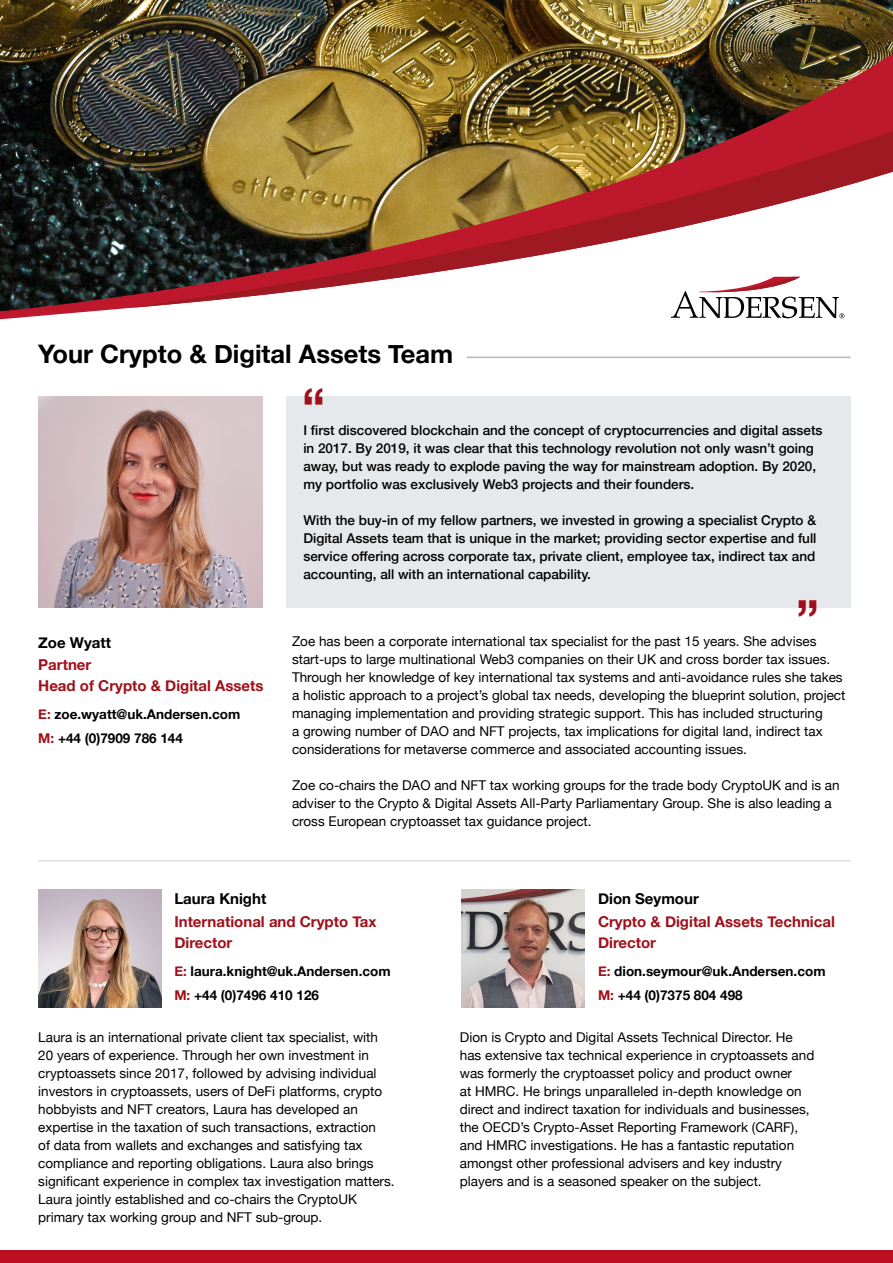
<style>
.page{position:relative;width:893px;height:1263px;background:#fff}
.page>*{position:absolute;margin:0;border:0;box-sizing:border-box;transform-origin:0 0}
.t1{font:700 49.65px "Helvetica Neue";color:#a0101a}
.t2{font:700 25.5px "Helvetica Neue";color:#000}
.t3{font:700 15px/21px "Helvetica Neue";color:#a0101a}
.t4{font:700 15px "Helvetica Neue";color:#000}
.t5{font:13.5px/18px "Helvetica Neue";color:#000}
.t6{font:500 13.5px/18px "Helvetica Neue";color:#000}
.t7{font:700 13.5px/24px "Helvetica Neue";color:#000}
.s1{color:#a0101a}
</style>
<div class="page">
<img style="left:0;top:0;width:893px;height:15px">
<div style="left:286px;top:396px;width:564px;height:122px;background:#e6e9eb"></div>
<div style="left:286px;top:486px;width:564px;height:122px;background:#e6e9eb"></div>
<hr style="left:467px;top:357px;width:383px;height:1px;background:#b0b8bf">
<img style="left:0;top:15px;width:845px;height:305px">
<img style="left:130px;top:15px;width:763px;height:293px">
<img style="left:38px;top:890px;width:123px;height:117px">
<img style="left:38px;top:397px;width:224px;height:211px">
<hr style="left:38px;top:860px;width:812px;height:1px;background:#dedede">
<div style="left:0;top:1250px;width:893px;height:13px;background:#bd0d20"></div>
<img style="left:462px;top:890px;width:123px;height:117px">
<svg style="left:671px;top:277px;width:173px;height:41px"></svg>
<h2 class="t2" style="left:38px;top:333px;width:417px">Your Crypto &amp; Digital Assets Team</h2>
<h1 class="t1" style="left:302px;top:367px;width:25px">“</h1>
<p class="t6" style="left:303px;top:420px;width:521px">I first discovered blockchain and the concept of cryptocurrencies and digital assets in 2017. By 2019, it was clear that this technology revolution not only wasn’t going away, but was ready to explode paving the way for mainstream adoption. By 2020, my portfolio was exclusively Web3 projects and their founders.</p>
<p class="t6" style="left:303px;top:510px;width:515px;text-align:justify">With the buy-in of my fellow partners, we invested in growing a specialist Crypto &amp; Digital Assets team that is unique in the market; providing sector expertise and full service offering across corporate tax, private client, employee tax, indirect tax and accounting, all with an international capability.</p>
<p class="t4" style="left:38px;top:630px;width:74px">Zoe Wyatt</p>
<p class="t3" style="left:38px;top:654px;width:227px">Partner<br>Head of Crypto &amp; Digital Assets</p>
<p class="t7" style="left:38px;top:703px;width:204px"><span class="s1">E:</span> zoe.wyatt@uk.Andersen.com<br><span class="s1">M:</span> +44 (0)7909 786 144</p>
<h1 class="t1" style="left:796px;top:580px;width:25px">”</h1>
<p class="t5" style="left:292px;top:633px;width:555px">Zoe has been a corporate international tax specialist for the past 15 years. She advises start-ups to large multinational Web3 companies on their UK and cross border tax issues.<br>Through her knowledge of key international tax systems and anti-avoidance rules she takes a holistic approach to a project’s global tax needs, developing the blueprint solution, project managing implementation and providing strategic support. This has included structuring<br>a growing number of DAO and NFT projects, tax implications for digital land, indirect tax considerations for metaverse commerce and associated accounting issues.</p>
<p class="t5" style="left:292px;top:777px;width:549px">Zoe co-chairs the DAO and NFT tax working groups for the trade body CryptoUK and is an adviser to the Crypto &amp; Digital Assets All-Party Parliamentary Group. She is also leading a cross European cryptoasset tax guidance project.</p>
<p class="t4" style="left:174px;top:887px;width:93px">Laura Knight</p>
<p class="t3" style="left:174px;top:911px;width:204px">International and Crypto Tax<br>Director</p>
<p class="t7" style="left:174px;top:959px;width:218px"><span class="s1">E:</span> laura.knight@uk.Andersen.com<br><span class="s1">M:</span> +44 (0)7496 410 126</p>
<p class="t5" style="left:38px;top:1029px;width:358px">Laura is an international private client tax specialist, with 20 years of experience. Through her own investment in cryptoassets since 2017, followed by advising individual investors in cryptoassets, users of DeFi platforms, crypto hobbyists and NFT creators, Laura has developed an expertise in the taxation of such transactions, extraction<br>of data from wallets and exchanges and satisfying tax compliance and reporting obligations. Laura also brings significant experience in complex tax investigation matters.<br>Laura jointly established and co-chairs the CryptoUK primary tax working group and NFT sub-group.</p>
<p class="t4" style="left:598px;top:887px;width:102px">Dion Seymour</p>
<p class="t3" style="left:598px;top:911px;width:238px">Crypto &amp; Digital Assets Technical<br>Director</p>
<p class="t7" style="left:598px;top:959px;width:229px"><span class="s1">E:</span> dion.seymour@uk.Andersen.com<br><span class="s1">M:</span> +44 (0)7375 804 498</p>
<p class="t5" style="left:460px;top:1029px;width:356px">Dion is Crypto and Digital Assets Technical Director. He has extensive tax technical experience in cryptoassets and was formerly the cryptoasset policy and product owner<br>at HMRC. He brings unparalleled in-depth knowledge on direct and indirect taxation for individuals and businesses, the OECD’s Crypto-Asset Reporting Framework (CARF), and HMRC investigations. He has a fantastic reputation amongst other professional advisers and key industry players and is a seasoned speaker on the subject.</p>
</div>
